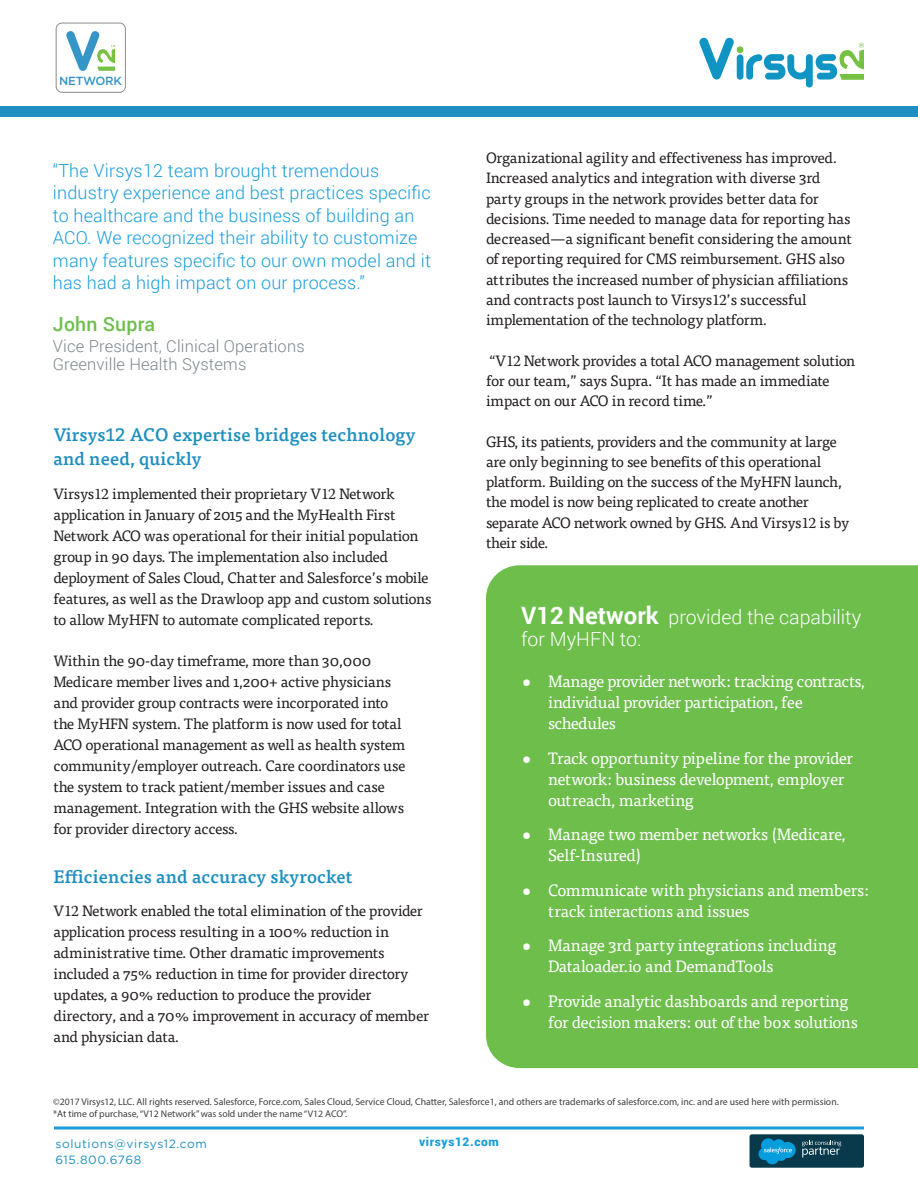
<style>
.page{position:relative;width:918px;height:1188px;background:#fff}
.page>*{position:absolute;margin:0;border:0;box-sizing:border-box;transform-origin:0 0}
.t1{font:300 19.5px/22.5px "Roboto";color:#fff}
.t2{font:500 19.5px "Roboto";letter-spacing:.01em;color:#6dbe4b}
.t3{font:300 18px/22.5px "Roboto";letter-spacing:.01em;color:#199eda}
.t4{font:500 18px/24px "Tisa OT";letter-spacing:.01em;color:#1e8fbf}
.t5{font:16.5px/21px "Tisa Pro";letter-spacing:-.025em;color:#fff}
.t6{font:300 16.5px/18px "Roboto";letter-spacing:.01em;color:#7c868d}
.t7{font:15px/20.2px "Tisa Pro";letter-spacing:-.025em;color:#241f21}
.t8{font:15px/21px "Tisa Pro";letter-spacing:-.025em;color:#212121}
.t9{font:12px "Gotham Rounded";letter-spacing:.05em;color:#1e8fbf}
.t10{font:900 12px "Roboto";letter-spacing:.05em;color:#199eda}
.t11{font:500 11.7px "Gotham";letter-spacing:-.025em;color:#3595c6}
.t12{font:9.75px "Myriad Pro";color:#3e3e3f}
.s1{font-family:"Bitter";font-weight:400}
.s2{font-family:"Warnock Pro";font-size:15.75px}
.s3{font-weight:700;font-size:24px}
.s4{font-family:"Tisa OT";font-weight:700;font-size:18px}
</style>
<div class="page">
<div style="left:486px;top:565px;width:432px;height:503px;background:#6dbe4b"></div>
<svg style="left:54px;top:1126px;width:810px;height:4px;background:#52b6e3"></svg>
<div style="left:0;top:106px;width:918px;height:10px;background:#1e8fbf"></div>
<svg style="left:699px;top:38px;width:165px;height:49px"></svg>
<div style="left:56px;top:23px;width:70px;height:70px;border:1px solid #8d8d8d;border-radius:6px"></div>
<svg style="left:66px;top:31px;width:49px;height:40px"></svg>
<div style="left:750px;top:1134px;width:114px;height:34px;background:#093a4b;border-radius:2px"></div>
<svg style="left:759px;top:1138px;width:37px;height:26px"></svg>
<svg style="left:802px;top:1140px;width:39px;height:17px"></svg>
<p class="t11" style="left:59px;top:73px;width:64px">NETWORK</p>
<p class="t3" style="left:53px;top:158px;width:380px">“The Virsys12 team brought tremendous industry experience and best practices specific to healthcare and the business of building an ACO. We recognized their ability to customize many features specific to our own model and it has had a high impact on our process.”</p>
<p class="t2" style="left:53px;top:310px;width:104px">John Supra</p>
<p class="t6" style="left:53px;top:337px;width:253px">Vice President, Clinical Operations<br>Greenville Health Systems</p>
<p class="t4" style="left:53px;top:423px;width:364px">Virsys<span class="s1">12</span> ACO expertise bridges technology and need, quickly</p>
<p class="t8" style="left:53px;top:483px;width:380px">Virsys<span class="s2">12</span> implemented their proprietary V<span class="s2">12</span> Network application in January of 2015 and the MyHealth First Network ACO was operational for their initial population group in 90 days. The implementation also included deployment of Sales Cloud, Chatter and Salesforce’s mobile features, as well as the Drawloop app and custom solutions to allow MyHFN to automate complicated reports.</p>
<p class="t8" style="left:53px;top:649px;width:354px">Within the 90-day timeframe, more than 30,000<br>Medicare member lives and 1,200+ active physicians and provider group contracts were incorporated into the MyHFN system. The platform is now used for total ACO operational management as well as health system community/employer outreach. Care coordinators use the system to track patient/member issues and case management. Integration with the GHS website allows for provider directory access.</p>
<p class="t4" style="left:53px;top:865px;width:301px">Efficiencies and accuracy skyrocket</p>
<p class="t7" style="left:53px;top:900px;width:377px;line-height:21px">V<span class="s2">12</span> Network enabled the total elimination of the provider application process resulting in a 100% reduction in administrative time. Other dramatic improvements included a 75% reduction in time for provider directory updates, a 90% reduction to produce the provider directory, and a 70% improvement in accuracy of member and physician data.</p>
<p class="t7" style="left:486px;top:147px;width:367px">Organizational agility and effectiveness has improved.<br>Increased analytics and integration with diverse 3rd party groups in the network provides better data for decisions. Time needed to manage data for reporting has decreased—a significant benefit considering the amount of reporting required for CMS reimbursement. GHS also attributes the increased number of physician affiliations and contracts post launch to Virsys<span class="s2">12</span>’s successful implementation of the technology platform.</p>
<p class="t7" style="left:486px;top:349px;width:371px">“V<span class="s2">12</span> Network provides a total ACO management solution for our team,” says Supra. “It has made an immediate impact on our ACO in record time.”</p>
<p class="t7" style="left:486px;top:430px;width:365px">GHS, its patients, providers and the community at large are only beginning to see benefits of this operational platform. Building on the success of the MyHFN launch, the model is now being replicated to create another separate ACO network owned by GHS. And Virsys<span class="s2">12</span> is by their side.</p>
<p class="t1" style="left:521px;top:605px;width:342px"><span class="s3">V12 Network</span> provided the capability for MyHFN to:</p>
<p class="t5" style="left:548px;top:670px;width:318px;text-indent:-27px"><span class="s4">•</span> Manage provider network: tracking contracts, individual provider participation, fee schedules</p>
<p class="t5" style="left:548px;top:747px;width:306px;text-indent:-27px"><span class="s4">•</span> Track opportunity pipeline for the provider network: business development, employer outreach, marketing</p>
<p class="t5" style="left:548px;top:823px;width:299px;text-indent:-27px"><span class="s4">•</span> Manage two member networks (Medicare,<br>Self-Insured)</p>
<p class="t5" style="left:548px;top:879px;width:322px;text-indent:-27px"><span class="s4">•</span> Communicate with physicians and members: track interactions and issues</p>
<p class="t5" style="left:548px;top:934px;width:290px;text-indent:-27px"><span class="s4">•</span> Manage 3rd party integrations including<br>Dataloader.io and DemandTools</p>
<p class="t5" style="left:548px;top:990px;width:311px;text-indent:-27px"><span class="s4">•</span> Provide analytic dashboards and reporting for decision makers: out of the box solutions</p>
<p class="t12" style="left:53px;top:1096px;width:787px">©2017 Virsys12, LLC. All rights reserved. Salesforce, Force.com, Sales Cloud, Service Cloud, Chatter, Salesforce1, and others are trademarks of salesforce.com, inc. and are used here with permission.</p>
<p class="t12" style="left:53px;top:1108px;width:295px">*At time of purchase, “V12 Network” was sold under the name “V12 ACO”.</p>
<p class="t9" style="left:56px;top:1136px;width:153px">solutions@virsys12.com</p>
<p class="t10" style="left:419px;top:1134px;width:81px">virsys12.com</p>
<p class="t9" style="left:56px;top:1152px;width:87px">615.800.6768</p>
</div>
